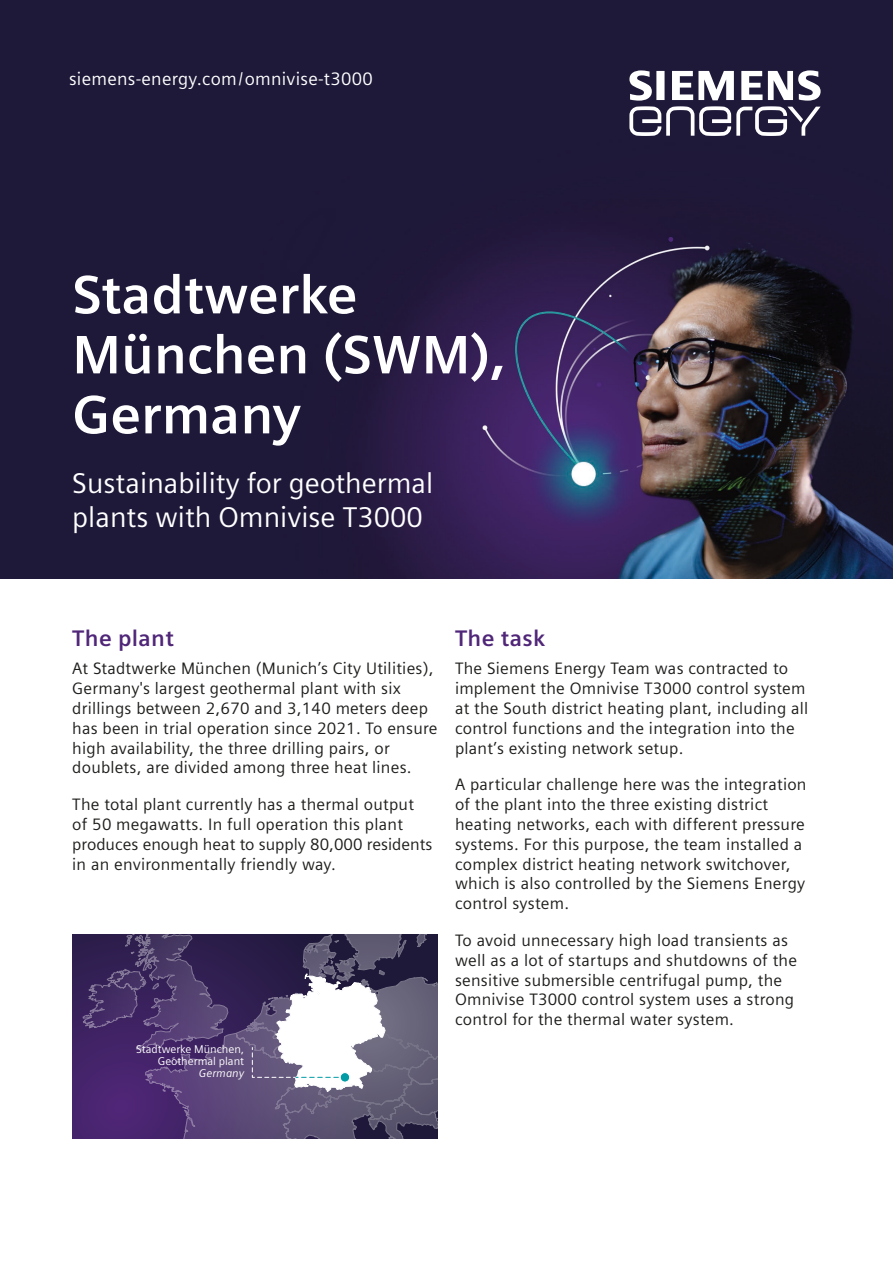
<style>
.page{position:relative;width:893px;height:1263px;background:#fff}
.page>*{position:absolute;margin:0;border:0;box-sizing:border-box;transform-origin:0 0}
.t1{font:700 54px/60px "Siemens Sans";color:#fff}
.t2{font:28.5px/34.2px "Siemens Sans";color:#fff}
.t3{font:700 22.5px "Siemens Sans";letter-spacing:.015em;color:#502678}
.t4{font:18px "Siemens Sans";letter-spacing:.015em;color:#fff}
.t5{font:16.5px/19.8px "Siemens Sans";letter-spacing:.015em;color:#1d1d1b}
.t6{font:11.25px/12px "Siemens Sans";color:#fff;text-align:right}
.t7{font:italic 11.25px "Siemens Sans";color:#fff}
</style>
<div class="page">
<div style="left:0;top:0;width:893px;height:578px;background:#1e1839"></div>
<img style="left:381px;top:237px;width:512px;height:341px">
<svg style="left:72px;top:934px;width:11px;height:204px;background:#3b215f"></svg>
<svg style="left:83px;top:934px;width:355px;height:204px;background:#4c3b69"></svg>
<svg style="left:251px;top:973px;width:135px;height:119px"></svg>
<svg style="left:629px;top:70px;width:192px;height:66px"></svg>
<p class="t4" style="left:69px;top:66px;width:305px">siemens-energy.com/omnivise-t3000</p>
<h1 class="t1" style="left:72px;top:262px;width:435px">Stadtwerke<br>München (SWM),<br>Germany</h1>
<h2 class="t2" style="left:72px;top:464px;width:362px">Sustainability for geothermal plants with Omnivise T3000</h2>
<h3 class="t3" style="left:72px;top:621px;width:103px">The plant</h3>
<p class="t5" style="left:72px;top:658px;width:367px">At Stadtwerke München (Munich’s City Utilities), Germany's largest geothermal plant with six drillings between 2,670 and 3,140 meters deep has been in trial operation since 2021. To ensure high availability, the three drilling pairs, or doublets, are divided among three heat lines.</p>
<p class="t5" style="left:72px;top:793px;width:362px">The total plant currently has a thermal output of 50 megawatts. In full operation this plant produces enough heat to supply 80,000 residents in an environmentally friendly way.</p>
<p class="t6" style="left:136px;top:1043px;width:109px">Stadtwerke München,<br>Geothermal plant</p>
<p class="t7" style="left:199px;top:1065px;width:47px">Germany</p>
<h3 class="t3" style="left:455px;top:621px;width:92px">The task</h3>
<p class="t5" style="left:455px;top:658px;width:355px">The Siemens Energy Team was contracted to implement the Omnivise T3000 control system at the South district heating plant, including all control functions and the integration into the plant’s existing network setup.</p>
<p class="t5" style="left:455px;top:774px;width:353px">A particular challenge here was the integration of the plant into the three existing district heating networks, each with different pressure systems. For this purpose, the team installed a complex district heating network switchover, which is also controlled by the Siemens Energy control system.</p>
<p class="t5" style="left:455px;top:929px;width:344px">To avoid unnecessary high load transients as well as a lot of startups and shutdowns of the sensitive submersible centrifugal pump, the Omnivise T3000 control system uses a strong control for the thermal water system.</p>
</div>
